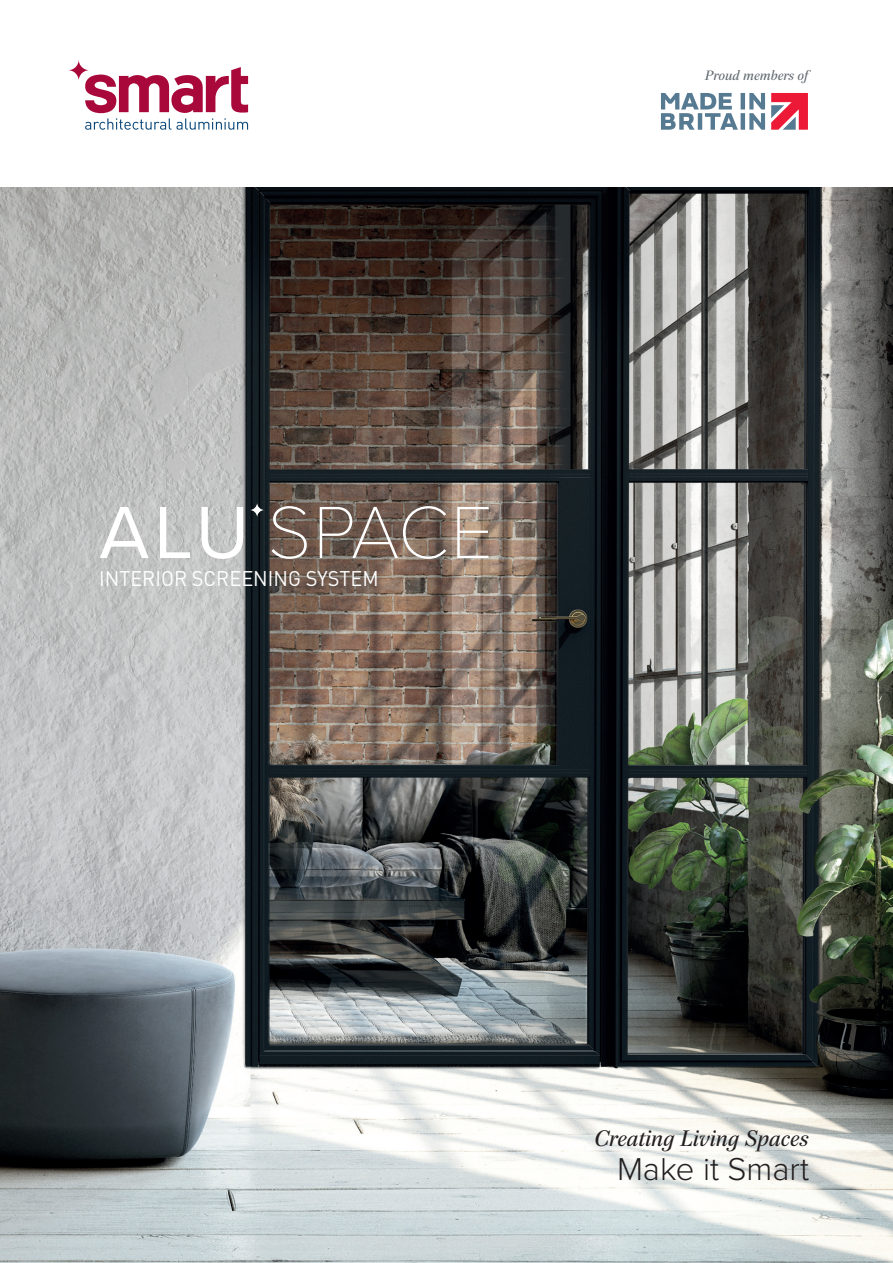
<style>
.page{position:relative;width:893px;height:1263px;background:#fff}
.page>*{position:absolute;margin:0;border:0;box-sizing:border-box;transform-origin:0 0}
.t1{font:100 76.5px "Proxima Nova T";color:#fff}
.t2{font:300 32.85px "Proxima Nova";color:#231f20}
.t3{font:italic 22.35px "Paperback 48";letter-spacing:.025em;color:#231f20}
.t4{font:21px "DIN Pro";color:#fff;scale:.95 1}
.t5{font:italic 13.5px "Paperback 48";letter-spacing:.03em;color:#5f696f}
.s1{font-family:"Proxima Nova";font-weight:400}
</style>
<div class="page">
<img style="left:0;top:187px;width:893px;height:1076px">
<svg style="left:250px;top:502px;width:15px;height:15px"></svg>
<svg style="left:68px;top:60px;width:21px;height:21px"></svg>
<svg style="left:85px;top:67px;width:163px;height:63px"></svg>
<svg style="left:771px;top:93px;width:37px;height:37px"></svg>
<svg style="left:661px;top:93px;width:104px;height:37px"></svg>
<h1 class="t1" style="left:99px;top:475px;width:396px"><span class="s1">ALU</span> SPACE</h1>
<p class="t4" style="left:99px;top:565px;width:296px">INTERIOR SCREENING SYSTEM</p>
<p class="t5" style="left:705px;top:68px;width:104px">Proud members of</p>
<p class="t3" style="left:595px;top:1125px;width:215px">Creating Living Spaces</p>
<h2 class="t2" style="left:617px;top:1145px;width:193px">Make it Smart</h2>
</div>
